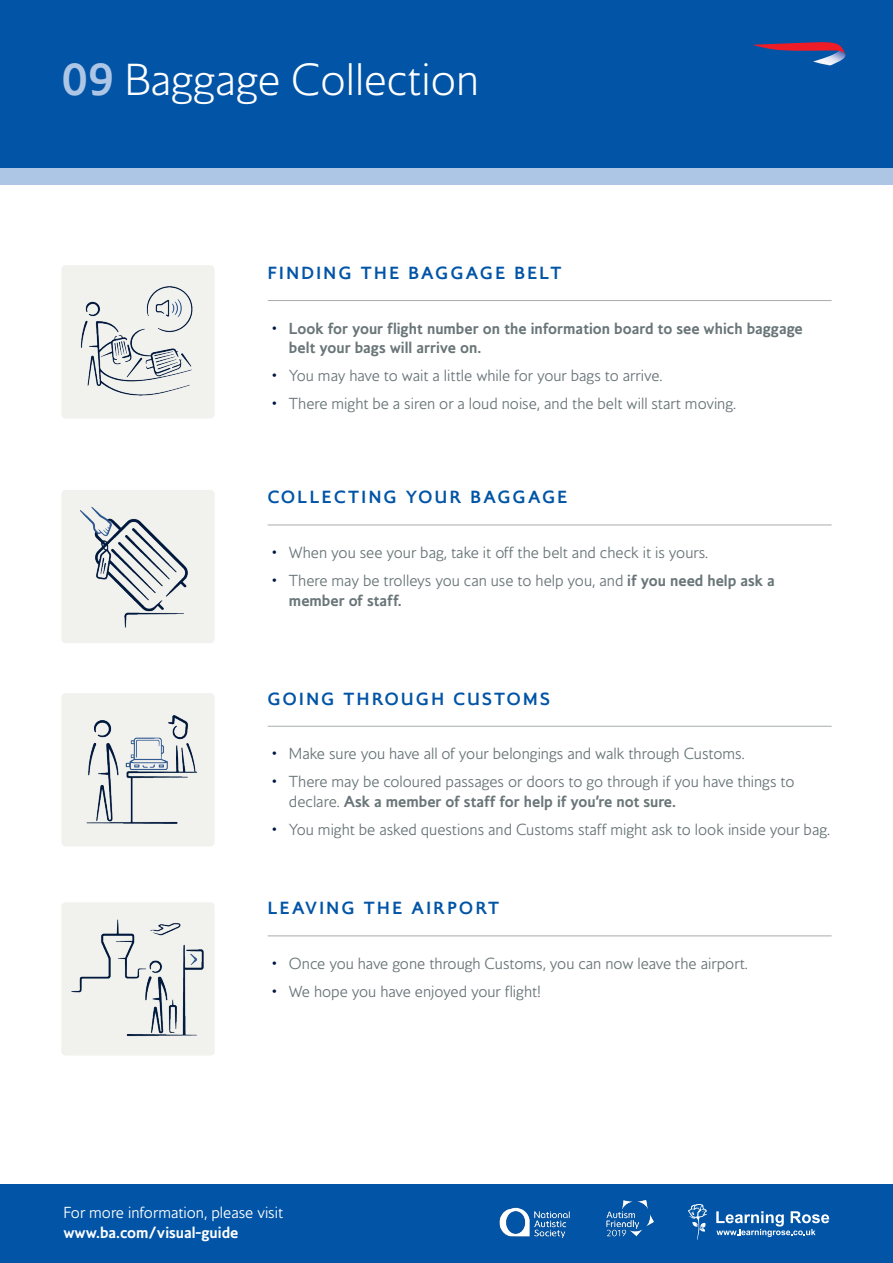
<style>
.page{position:relative;width:893px;height:1263px;background:#fff}
.page>*{position:absolute;margin:0;border:0;box-sizing:border-box;transform-origin:0 0}
.t1{font:200 42px "Mylius Modern";color:#fff}
.t2{font:700 16.5px "Mylius Modern";letter-spacing:.15em;color:#0154a6}
.t3{font:300 15px/19.5px "Mylius Modern";color:#697578}
.t4{font:700 15px/19.5px "Mylius Modern";color:#697578}
.t5{font:300 15px "Mylius Modern";color:#fff}
.t6{font:700 15px "Mylius Modern";color:#fff}
.s1{font-weight:700;color:#adc6e6}
.s2{font-weight:300;color:#001643}
.s3{color:#001643}
.s4{font-weight:700}
</style>
<div class="page">
<div style="left:0;top:0;width:893px;height:168px;background:#0154a6"></div>
<div style="left:0;top:1184px;width:893px;height:79px;background:#0154a6"></div>
<img style="left:499px;top:1207px;width:71px;height:31px">
<img style="left:606px;top:1200px;width:48px;height:37px">
<svg style="left:688px;top:1204px;width:20px;height:36px"></svg>
<svg style="left:716px;top:1211px;width:113px;height:26px"></svg>
<div style="left:0;top:168px;width:893px;height:16px;background:#adc6e6"></div>
<svg style="left:753px;top:42px;width:92px;height:23px"></svg>
<hr style="left:268px;top:300px;width:564px;height:1px;background:#a9acae">
<hr style="left:268px;top:525px;width:564px;height:1px;background:#a9acae">
<hr style="left:268px;top:726px;width:564px;height:1px;background:#a9acae">
<hr style="left:268px;top:935px;width:564px;height:1px;background:#a9acae">
<div style="left:61px;top:693px;width:154px;height:153px;background:#f1f1ee;border-radius:4px"></div>
<img style="left:61px;top:265px;width:154px;height:153px">
<img style="left:61px;top:490px;width:154px;height:153px">
<img style="left:86px;top:715px;width:112px;height:109px">
<img style="left:61px;top:902px;width:154px;height:154px">
<h1 class="t1" style="left:61px;top:56px;width:419px"><span class="s1">09</span> Baggage Collection</h1>
<h2 class="t2" style="left:268px;top:262px;width:295px">FINDING THE BAGGAGE BELT</h2>
<p class="t4" style="left:289px;top:318px;width:515px;text-indent:-17px"><span class="s2">•</span> Look for your flight number on the information board to see which baggage belt your bags will arrive on.</p>
<p class="t3" style="left:272px;top:366px;width:392px"><span class="s3">•</span> You may have to wait a little while for your bags to arrive.</p>
<p class="t3" style="left:272px;top:394px;width:466px"><span class="s3">•</span> There might be a siren or a loud noise, and the belt will start moving.</p>
<h2 class="t2" style="left:268px;top:486px;width:301px">COLLECTING YOUR BAGGAGE</h2>
<p class="t3" style="left:272px;top:543px;width:438px"><span class="s3">•</span> When you see your bag, take it off the belt and check it is yours.</p>
<p class="t3" style="left:289px;top:571px;width:487px;text-indent:-17px"><span class="s3">•</span> There may be trolleys you can use to help you, and <span class="s4">if you need help ask a member of staff.</span></p>
<h2 class="t2" style="left:268px;top:688px;width:284px">GOING THROUGH CUSTOMS</h2>
<p class="t3" style="left:272px;top:744px;width:474px"><span class="s3">•</span> Make sure you have all of your belongings and walk through Customs.</p>
<p class="t3" style="left:289px;top:772px;width:507px;text-indent:-17px"><span class="s3">•</span> There may be coloured passages or doors to go through if you have things to declare. <span class="s4">Ask a member of staff for help if you’re not sure.</span></p>
<p class="t3" style="left:272px;top:820px;width:560px"><span class="s3">•</span> You might be asked questions and Customs staff might ask to look inside your bag.</p>
<h2 class="t2" style="left:268px;top:897px;width:233px">LEAVING THE AIRPORT</h2>
<p class="t3" style="left:272px;top:954px;width:477px"><span class="s3">•</span> Once you have gone through Customs, you can now leave the airport.</p>
<p class="t3" style="left:272px;top:982px;width:271px"><span class="s3">•</span> We hope you have enjoyed your flight!</p>
<p class="t5" style="left:63px;top:1204px;width:221px">For more information, please visit</p>
<p class="t6" style="left:63px;top:1222px;width:176px">www.ba.com/visual-guide</p>
</div>
